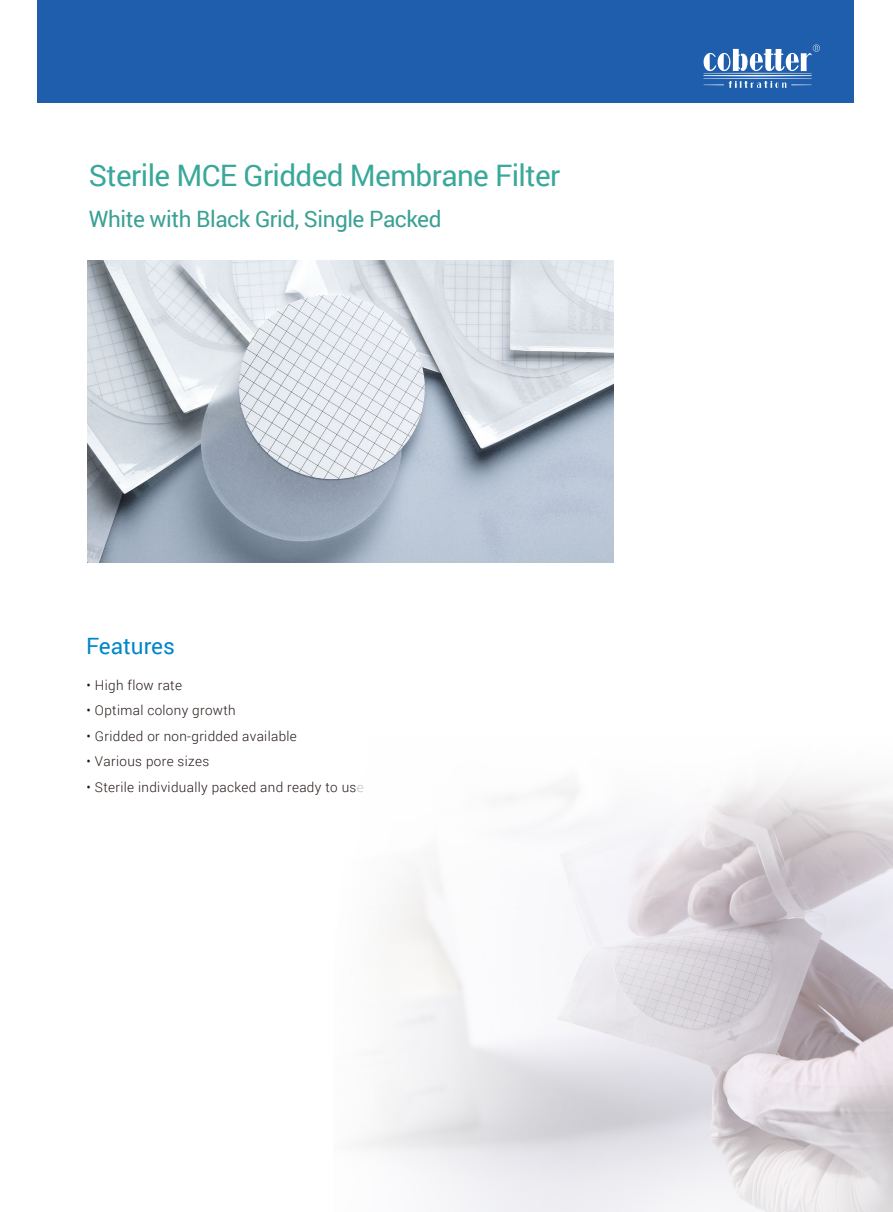
<style>
.page{position:relative;width:893px;height:1212px;background:#fff}
.page>*{position:absolute;margin:0;border:0;box-sizing:border-box;transform-origin:0 0}
.t1{font:29.55px "Roboto";letter-spacing:-.02em;color:#39a89a}
.t2{font:22.5px "Roboto";letter-spacing:-.02em;color:#39a193}
.t3{font:22.5px "Roboto";color:#0086ca}
.t4{font:300 13.5px "Roboto";letter-spacing:.025em;color:#221815}
</style>
<div class="page">
<img style="left:358px;top:909px;width:535px;height:303px">
<img style="left:395px;top:780px;width:498px;height:129px">
<div style="left:37px;top:0;width:817px;height:102px;background:#1e5eac"></div>
<svg style="left:703px;top:44px;width:117px;height:44px"></svg>
<img style="left:88px;top:260px;width:526px;height:302px">
<h1 class="t1" style="left:89px;top:155px;width:473px">Sterile MCE Gridded Membrane Filter</h1>
<h2 class="t2" style="left:89px;top:203px;width:354px">White with Black Grid, Single Packed</h2>
<h2 class="t3" style="left:86px;top:630px;width:90px">Features</h2>
<p class="t4" style="left:87px;top:675px;width:97px">• High flow rate</p>
<p class="t4" style="left:87px;top:701px;width:151px">• Optimal colony growth</p>
<p class="t4" style="left:87px;top:726px;width:212px">• Gridded or non-gridded available</p>
<p class="t4" style="left:87px;top:752px;width:124px">• Various pore sizes</p>
<p class="t4" style="left:87px;top:777px;width:279px">• Sterile individually packed and ready to use</p>
</div>
